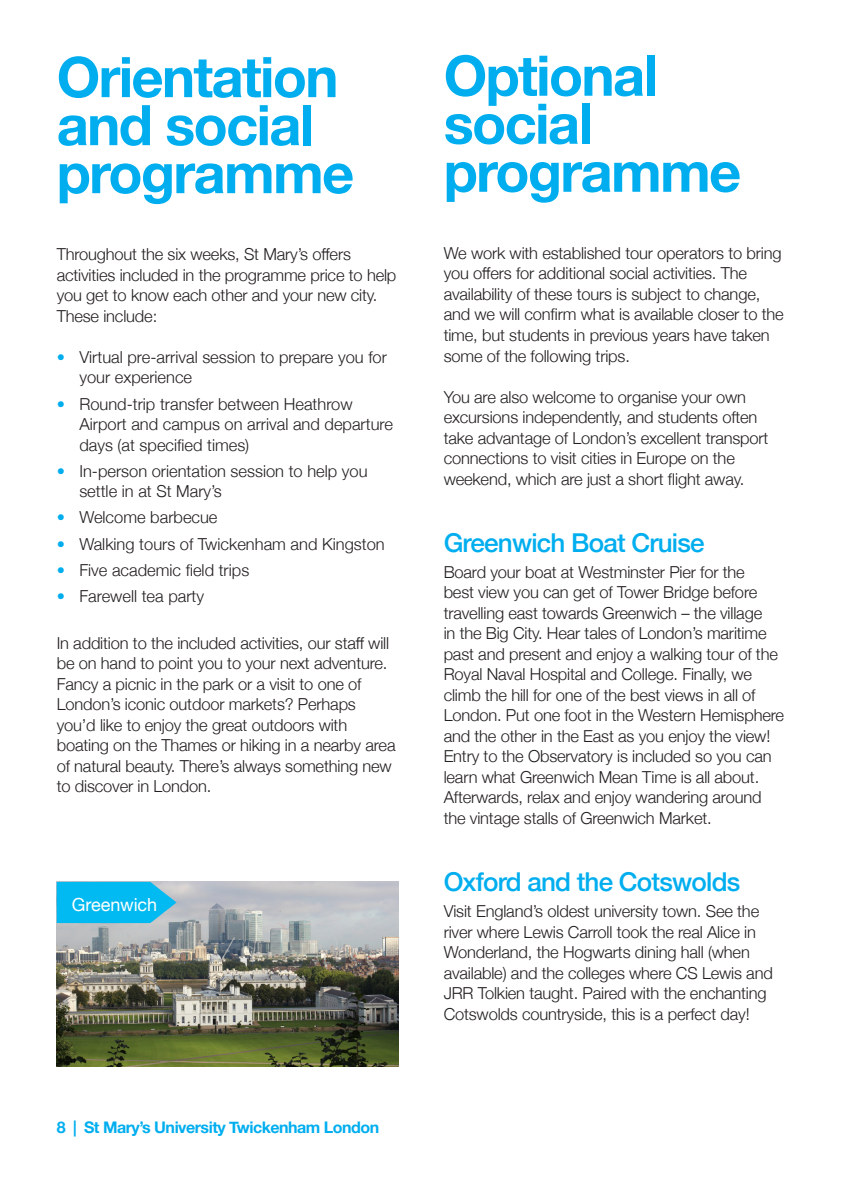
<style>
.page{position:relative;width:842px;height:1191px;background:#fff}
.page>*{position:absolute;margin:0;border:0;box-sizing:border-box;transform-origin:0 0}
.Heading{font:700 56px/48px "Helvetica Neue";letter-spacing:-.03em;color:#00aeef}
.Sub_Heading{font:500 26px "Helvetica Neue";letter-spacing:-.03em;color:#00aeef}
.Arrow_Caption_White{font:18px "Helvetica Neue";letter-spacing:-.005em;color:#fff}
.Body{font:300 16.4px/20.4px "Helvetica Neue";letter-spacing:-.01em;color:#231f20}
.Bullets_with_space{font:300 16.4px/20.4px "Helvetica Neue";color:#231f20}
.t1{font:700 16px "Helvetica Neue";letter-spacing:-.03em;color:#00aeef}
.s1{color:#00aeef}
</style>
<div class="page">
<img style="left:57px;top:882px;width:341px;height:184px">
<svg style="left:57px;top:882px;width:120px;height:41px;background:#16bbec"></svg>
<p class="Heading" style="left:57px;top:55px;width:299px">Orientation and social programme</p>
<p class="Body" style="left:57px;top:243px;width:341px">Throughout the six weeks, St Mary’s offers activities included in the programme price to help you get to know each other and your new city.<br>These include:</p>
<p class="Bullets_with_space" style="left:79px;top:346px;width:309px;text-indent:-23px"><span class="s1">•</span> Virtual pre-arrival session to prepare you for your experience</p>
<p class="Bullets_with_space" style="left:79px;top:392px;width:315px;text-indent:-23px"><span class="s1">•</span> Round-trip transfer between Heathrow<br>Airport and campus on arrival and departure days (at specified times)</p>
<p class="Bullets_with_space" style="left:79px;top:459px;width:290px;text-indent:-23px"><span class="s1">•</span> In-person orientation session to help you settle in at St Mary’s</p>
<p class="Bullets_with_space" style="left:57px;top:506px;width:162px"><span class="s1">•</span> Welcome barbecue</p>
<p class="Bullets_with_space" style="left:57px;top:532px;width:329px"><span class="s1">•</span> Walking tours of Twickenham and Kingston</p>
<p class="Bullets_with_space" style="left:57px;top:558px;width:194px"><span class="s1">•</span> Five academic field trips</p>
<p class="Bullets_with_space" style="left:57px;top:585px;width:149px"><span class="s1">•</span> Farewell tea party</p>
<p class="Body" style="left:57px;top:631px;width:340px">In addition to the included activities, our staff will be on hand to point you to your next adventure.<br>Fancy a picnic in the park or a visit to one of London’s iconic outdoor markets? Perhaps you’d like to enjoy the great outdoors with boating on the Thames or hiking in a nearby area of natural beauty. There’s always something new to discover in London.</p>
<p class="Arrow_Caption_White" style="left:72px;top:891px;width:87px">Greenwich</p>
<p class="t1" style="left:57px;top:1114px;width:324px">8 | St Mary’s University Twickenham London</p>
<p class="Heading" style="left:444px;top:53px;width:299px">Optional social programme</p>
<p class="Body" style="left:444px;top:242px;width:342px">We work with established tour operators to bring you offers for additional social activities. The availability of these tours is subject to change, and we will confirm what is available closer to the time, but students in previous years have taken some of the following trips.</p>
<p class="Body" style="left:444px;top:385px;width:326px">You are also welcome to organise your own excursions independently, and students often take advantage of London’s excellent transport connections to visit cities in Europe on the weekend, which are just a short flight away.</p>
<p class="Sub_Heading" style="left:444px;top:521px;width:262px">Greenwich Boat Cruise</p>
<p class="Body" style="left:444px;top:560px;width:342px">Board your boat at Westminster Pier for the<br>best view you can get of Tower Bridge before travelling east towards Greenwich – the village<br>in the Big City. Hear tales of London’s maritime past and present and enjoy a walking tour of the Royal Naval Hospital and College. Finally, we climb the hill for one of the best views in all of London. Put one foot in the Western Hemisphere and the other in the East as you enjoy the view!<br>Entry to the Observatory is included so you can learn what Greenwich Mean Time is all about.<br>Afterwards, relax and enjoy wandering around the vintage stalls of Greenwich Market.</p>
<p class="Sub_Heading" style="left:444px;top:860px;width:298px">Oxford and the Cotswolds</p>
<p class="Body" style="left:444px;top:899px;width:331px">Visit England’s oldest university town. See the river where Lewis Carroll took the real Alice in Wonderland, the Hogwarts dining hall (when available) and the colleges where CS Lewis and JRR Tolkien taught. Paired with the enchanting Cotswolds countryside, this is a perfect day!</p>
</div>
